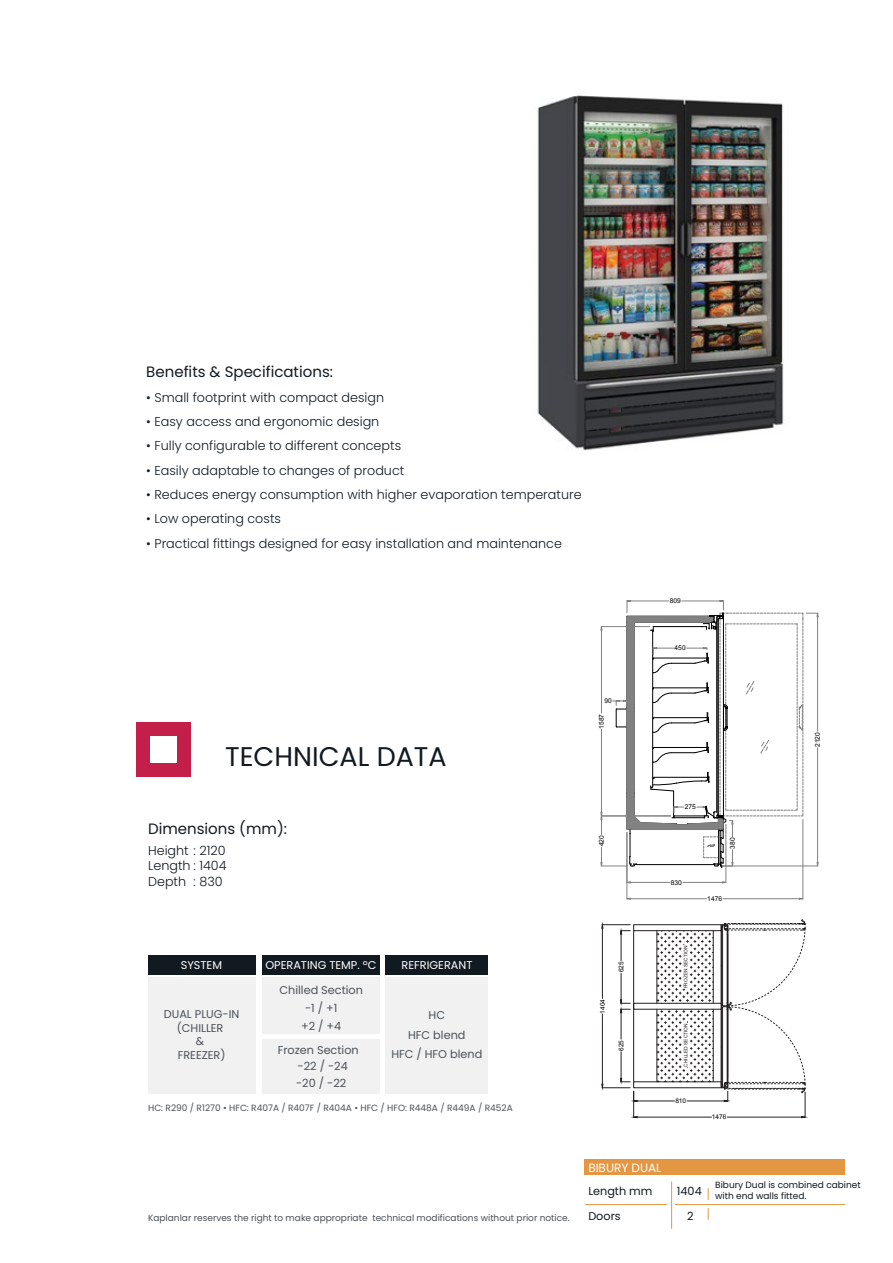
<style>
.page{position:relative;width:893px;height:1263px;background:#fff}
.page>*{position:absolute;margin:0;border:0;box-sizing:border-box;transform-origin:0 0}
.t1{font:27px "Poppins";color:#111921}
.t2{font:15px "Poppins";color:#111921}
.t3{font:300 12.75px/15.3px "Poppins";color:#111921;text-align:justify}
.t4{font:12px "Poppins";color:#fff}
.t5{font:11.25px/13.5px "Poppins";color:#4c5258;text-align:center}
.t6{font:11.25px "Poppins";color:#fff}
.t7{font:11.25px "Poppins";color:#111921}
.t8{font:9px "Poppins";color:#4c5258}
.t9{font:9px/10.8px "Poppins";color:#111921}
.t10{font:6.6px "Arial";color:#010101}
.t11{font:6.45px "Arial";color:#010101}
.t12{font:4.8px "Arial";color:#231f20}
</style>
<div class="page">
<img style="left:537px;top:95px;width:247px;height:356px">
<div style="left:136px;top:722px;width:55px;height:54px;background:#c41f4b"></div>
<div style="left:150px;top:736px;width:27px;height:26px;background:#fff"></div>
<div style="left:262px;top:955px;width:118px;height:19px;background:#111921"></div>
<div style="left:262px;top:977px;width:118px;height:57px;background:#f1f1f2"></div>
<div style="left:262px;top:1039px;width:118px;height:54px;background:#f1f1f2"></div>
<div style="left:148px;top:955px;width:107px;height:19px;background:#111921"></div>
<div style="left:386px;top:955px;width:102px;height:19px;background:#111921"></div>
<div style="left:386px;top:977px;width:102px;height:116px;background:#f1f1f2"></div>
<div style="left:148px;top:977px;width:107px;height:116px;background:#f1f1f2"></div>
<div style="left:634px;top:1082px;width:87px;height:6px;border:1px solid #231f20"></div>
<div style="left:634px;top:925px;width:87px;height:6px;border:1px solid #231f20"></div>
<hr style="left:633px;top:931px;width:1px;height:151px;background:#231f20">
<hr style="left:657px;top:1009px;width:1px;height:73px;background:#231f20">
<hr style="left:713px;top:1009px;width:1px;height:73px;background:#231f20">
<hr style="left:713px;top:931px;width:1px;height:72px;background:#231f20">
<hr style="left:602px;top:1014px;width:1px;height:70px;background:#231f20">
<hr style="left:602px;top:928px;width:1px;height:70px;background:#231f20">
<hr style="left:637px;top:1101px;width:37px;height:1px;background:#231f20">
<hr style="left:687px;top:1101px;width:37px;height:1px;background:#231f20">
<hr style="left:637px;top:1117px;width:74px;height:1px;background:#231f20">
<svg style="left:721px;top:920px;width:86px;height:198px"></svg>
<svg style="left:657px;top:1010px;width:56px;height:72px"></svg>
<svg style="left:657px;top:931px;width:56px;height:73px"></svg>
<svg style="left:601px;top:1052px;width:36px;height:66px"></svg>
<svg style="left:620px;top:973px;width:10px;height:66px"></svg>
<svg style="left:601px;top:923px;width:29px;height:38px"></svg>
<div style="left:585px;top:1159px;width:260px;height:16px;background:#e49742"></div>
<hr style="left:671px;top:1182px;width:1px;height:46px;background:#e49742">
<hr style="left:675px;top:1204px;width:170px;height:1px;background:#e49742">
<hr style="left:585px;top:1204px;width:82px;height:1px;background:#e49742">
<hr style="left:726px;top:824px;width:1px;height:59px;background:#818181">
<hr style="left:630px;top:882px;width:40px;height:1px;background:#818181">
<hr style="left:683px;top:882px;width:39px;height:1px;background:#818181">
<hr style="left:803px;top:819px;width:1px;height:80px;background:#818181">
<hr style="left:627px;top:832px;width:1px;height:67px;background:#818181">
<hr style="left:723px;top:898px;width:76px;height:1px;background:#818181">
<hr style="left:630px;top:898px;width:77px;height:1px;background:#818181">
<svg style="left:600px;top:600px;width:219px;height:268px"></svg>
<p class="t2" style="left:146px;top:363px;width:188px">Benefits &amp; Specifications:</p>
<p class="t3" style="left:146px;top:390px;width:239px">• Small footprint with compact design</p>
<p class="t3" style="left:146px;top:414px;width:235px">• Easy access and ergonomic design</p>
<p class="t3" style="left:146px;top:438px;width:256px">• Fully configurable to different concepts</p>
<p class="t3" style="left:146px;top:462px;width:260px">• Easily adaptable to changes of product</p>
<p class="t3" style="left:146px;top:487px;width:437px">• Reduces energy consumption with higher evaporation temperature</p>
<p class="t3" style="left:146px;top:511px;width:136px">• Low operating costs</p>
<p class="t3" style="left:146px;top:535px;width:417px">• Practical fittings designed for easy installation and maintenance</p>
<p class="t10" style="left:670px;top:597px;width:13px">809</p>
<p class="t10" style="left:675px;top:644px;width:13px">450</p>
<h1 class="t1" style="left:225px;top:740px;width:223px">TECHNICAL DATA</h1>
<p class="t2" style="left:148px;top:820px;width:140px">Dimensions (mm):</p>
<p class="t3" style="left:148px;top:843px;width:80px">Height : 2120<br>Length : 1404<br>Depth : 830</p>
<p class="t6" style="left:265px;top:959px;width:113px">OPERATING TEMP. ºC</p>
<p class="t6" style="left:181px;top:959px;width:43px">SYSTEM</p>
<p class="t6" style="left:402px;top:959px;width:72px">REFRIGERANT</p>
<p class="t5" style="left:279px;top:983px;width:85px">Chilled Section</p>
<p class="t5" style="left:305px;top:1001px;width:34px">-1 / +1</p>
<p class="t5" style="left:164px;top:1008px;width:77px">DUAL PLUG-IN (CHILLER<br>&amp;<br>FREEZER)</p>
<p class="t5" style="left:301px;top:1019px;width:42px">+2 / +4</p>
<p class="t5" style="left:296px;top:1041px;width:64px;line-height:16.5px;text-align:left;text-indent:-18px">Frozen Section -22 / -24 -20 / -22</p>
<p class="t5" style="left:391px;top:1005px;width:92px;line-height:19.5px">HC<br>HFC blend<br>HFC / HFO blend</p>
<p class="t8" style="left:148px;top:1103px;width:366px">HC: R290 / R1270 • HFC: R407A / R407F / R404A • HFC / HFO: R448A / R449A / R452A</p>
<p class="t8" style="left:148px;top:1213px;width:423px">Kaplanlar reserves the right to make appropriate technical modifications without prior notice.</p>
<p class="t10" style="left:604px;top:697px;width:9px">90</p>
<p class="t10" style="left:597px;top:729px;width:16px;rotate:-90deg">1587</p>
<p class="t10" style="left:597px;top:846px;width:13px;rotate:-90deg">420</p>
<p class="t10" style="left:685px;top:803px;width:13px">275</p>
<p class="t10" style="left:728px;top:849px;width:13px;rotate:-90deg">380</p>
<p class="t10" style="left:671px;top:878px;width:13px">830</p>
<p class="t10" style="left:707px;top:894px;width:16px">1476</p>
<p class="t11" style="left:598px;top:1014px;width:16px;rotate:-90deg">1404</p>
<p class="t11" style="left:617px;top:972px;width:12px;rotate:-90deg">625</p>
<p class="t11" style="left:617px;top:1051px;width:12px;rotate:-90deg">625</p>
<p class="t12" style="left:683px;top:988px;width:44px;rotate:-90deg">FROZEN SECTION</p>
<p class="t12" style="left:683px;top:1067px;width:45px;rotate:-90deg">CHILLED SECTION</p>
<p class="t11" style="left:675px;top:1097px;width:12px">810</p>
<p class="t4" style="left:588px;top:1160px;width:75px">BIBURY DUAL</p>
<p class="t11" style="left:712px;top:1113px;width:16px">1476</p>
<p class="t10" style="left:813px;top:747px;width:16px;rotate:-90deg">2120</p>
<p class="t7" style="left:588px;top:1184px;width:66px">Length mm</p>
<p class="t7" style="left:677px;top:1184px;width:26px">1404</p>
<p class="t7" style="left:588px;top:1210px;width:34px">Doors</p>
<p class="t7" style="left:687px;top:1210px;width:8px">2</p>
<p class="t9" style="left:715px;top:1180px;width:147px">Bibury Dual is combined cabinet with end walls fitted.</p>
</div>
